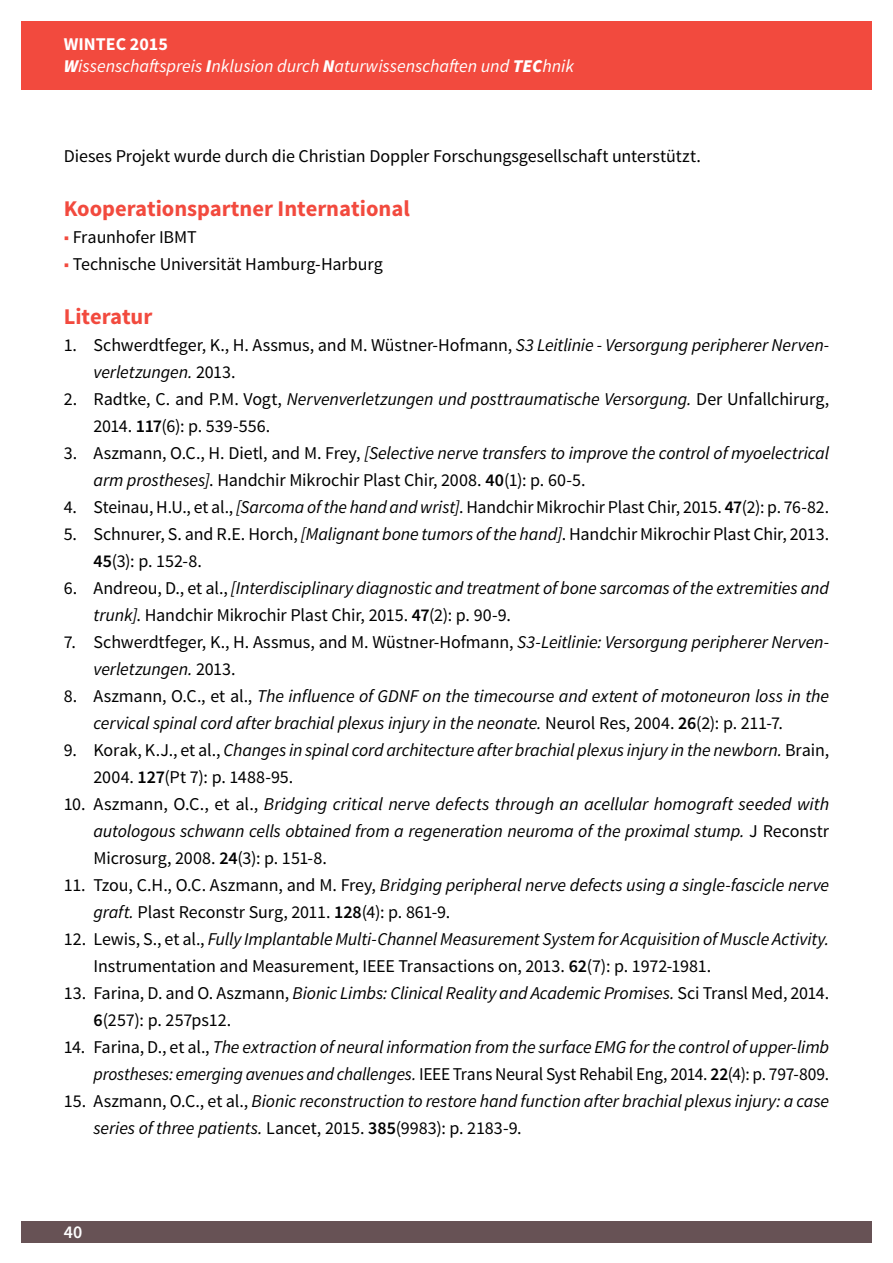
<style>
.page{position:relative;width:893px;height:1263px;background:#fff}
.page>*{position:absolute;margin:0;border:0;box-sizing:border-box;transform-origin:0 0}
.Ü_2{font:700 22.5px "Source Sans Pro";color:#f24a3e}
.Fliesstext{font:18px/27px "Source Sans Pro";letter-spacing:-.005em;color:#000}
.t1{font:italic 18px/27px "Source Sans Pro";letter-spacing:-.01em;color:#000}
.t2{font:italic 18px/21.6px "Source Sans Pro";color:#fff}
.t3{font:600 18px "Source Sans Pro";color:#fff}
.s1{font-weight:700;font-style:normal}
.s2{font-weight:900}
.s3{color:#f24a3e}
.s4{font-style:italic}
.s5{font-weight:600}
.s6{font-style:normal}
.s7{font-weight:600;font-style:normal}
</style>
<div class="page">
<div style="left:21px;top:1221px;width:851px;height:21px;background:#675255"></div>
<div style="left:21px;top:21px;width:851px;height:47px;background:#f24a3e"></div>
<div style="left:21px;top:43px;width:851px;height:46px;background:#f24a3e"></div>
<p class="t2" style="left:64px;top:33px;width:512px"><span class="s1">WINTEC 2015<br></span><span class="s2">W</span>issenschaftspreis <span class="s2">I</span>nklusion durch <span class="s2">N</span>aturwissenschaften und <span class="s2">TEC</span>hnik</p>
<p class="Fliesstext" style="left:64px;top:143px;width:639px">Dieses Projekt wurde durch die Christian Doppler Forschungsgesellschaft unterstützt.</p>
<h2 class="Ü_2" style="left:64px;top:194px;width:348px">Kooperationspartner International</h2>
<p class="Fliesstext" style="left:64px;top:224px;width:134px"><span class="s3">■</span> Fraunhofer IBMT</p>
<p class="Fliesstext" style="left:64px;top:251px;width:320px"><span class="s3">■</span> Technische Universität Hamburg-Harburg</p>
<h2 class="Ü_2" style="left:64px;top:302px;width:90px">Literatur</h2>
<p class="Fliesstext" style="left:94px;top:332px;width:737px;text-indent:-30px">1. Schwerdtfeger, K., H. Assmus, and M. Wüstner-Hofmann, <span class="s4">S3 Leitlinie - Versorgung peripherer Nerven&shy;verletzungen.</span> 2013.</p>
<p class="Fliesstext" style="left:94px;top:386px;width:737px;text-indent:-30px">2. Radtke, C. and P.M. Vogt, <span class="s4">Nervenverletzungen und posttraumatische Versorgung.</span> Der Unfallchirurg,<br>2014. <span class="s5">117</span>(6): p. 539-556.</p>
<p class="Fliesstext" style="left:94px;top:440px;width:737px;text-indent:-30px">3. Aszmann, O.C., H. Dietl, and M. Frey, <span class="s4">[Selective nerve transfers to improve the control of myoelectrical arm prostheses]</span>. Handchir Mikrochir Plast Chir, 2008. <span class="s5">40</span>(1): p. 60-5.</p>
<p class="Fliesstext" style="left:64px;top:494px;width:767px">4. Steinau, H.U., et al., <span class="s4">[Sarcoma of the hand and wrist]</span>. Handchir Mikrochir Plast Chir, 2015. <span class="s5">47</span>(2): p. 76-82.</p>
<p class="Fliesstext" style="left:94px;top:521px;width:737px;text-indent:-30px">5. Schnurer, S. and R.E. Horch, <span class="s4">[Malignant bone tumors of the hand]</span>. Handchir Mikrochir Plast Chir, 2013.<br><span class="s5">45</span>(3): p. 152-8.</p>
<p class="t1" style="left:94px;top:575px;width:737px;text-indent:-30px"><span class="s6">6. Andreou, D., et al.,</span> [Interdisciplinary diagnostic and treatment of bone sarcomas of the extremities and trunk]<span class="s6">. Handchir Mikrochir Plast Chir, 2015.</span> <span class="s7">47</span><span class="s6">(2): p. 90-9.</span></p>
<p class="Fliesstext" style="left:94px;top:629px;width:737px;text-indent:-30px">7. Schwerdtfeger, K., H. Assmus, and M. Wüstner-Hofmann, <span class="s4">S3-Leitlinie: Versorgung peripherer Nerven&shy;verletzungen.</span> 2013.</p>
<p class="t1" style="left:94px;top:683px;width:737px;text-indent:-30px"><span class="s6">8. Aszmann, O.C., et al.,</span> The influence of GDNF on the timecourse and extent of motoneuron loss in the cervical spinal cord after brachial plexus injury in the neonate. <span class="s6">Neurol Res, 2004.</span> <span class="s7">26</span><span class="s6">(2): p. 211-7.</span></p>
<p class="t1" style="left:94px;top:737px;width:737px;text-indent:-30px"><span class="s6">9. Korak, K.J., et al.,</span> Changes in spinal cord architecture after brachial plexus injury in the newborn. <span class="s6">Brain,<br>2004.</span> <span class="s7">127</span><span class="s6">(Pt 7): p. 1488-95.</span></p>
<p class="t1" style="left:94px;top:791px;width:737px;text-align:justify;text-indent:-30px"><span class="s6">10. Aszmann, O.C., et al.,</span> Bridging critical nerve defects through an acellular homograft seeded with autologous schwann cells obtained from a regeneration neuroma of the proximal stump. <span class="s6">J Reconstr Microsurg, 2008.</span> <span class="s7">24</span><span class="s6">(3): p. 151-8.</span></p>
<p class="Fliesstext" style="left:94px;top:872px;width:737px;text-indent:-30px">11. Tzou, C.H., O.C. Aszmann, and M. Frey, <span class="s4">Bridging peripheral nerve defects using a single-fascicle nerve graft.</span> Plast Reconstr Surg, 2011. <span class="s5">128</span>(4): p. 861-9.</p>
<p class="Fliesstext" style="left:94px;top:926px;width:737px;text-indent:-30px">12. Lewis, S., et al., <span class="s4">Fully Implantable Multi-Channel Measurement System for Acquisition of Muscle Activity.<br></span>Instrumentation and Measurement, IEEE Transactions on, 2013. <span class="s5">62</span>(7): p. 1972-1981.</p>
<p class="Fliesstext" style="left:94px;top:980px;width:737px;text-indent:-30px">13. Farina, D. and O. Aszmann, <span class="s4">Bionic Limbs: Clinical Reality and Academic Promises.</span> Sci Transl Med, 2014.<br><span class="s5">6</span>(257): p. 257ps12.</p>
<p class="t1" style="left:64px;top:1034px;width:767px;text-align:right"><span class="s6">14. Farina, D., et al.,</span> The extraction of neural information from the surface EMG for the control of upper-limb prostheses: emerging avenues and challenges. <span class="s6">IEEE Trans Neural Syst Rehabil Eng, 2014.</span> <span class="s7">22</span><span class="s6">(4): p. 797-809.</span></p>
<p class="t1" style="left:94px;top:1088px;width:737px;text-indent:-30px"><span class="s6">15. Aszmann, O.C., et al.,</span> Bionic reconstruction to restore hand function after brachial plexus injury: a case series of three patients. <span class="s6">Lancet, 2015.</span> <span class="s7">385</span><span class="s6">(9983): p. 2183-9.</span></p>
<p class="t3" style="left:64px;top:1221px;width:20px">40</p>
</div>
